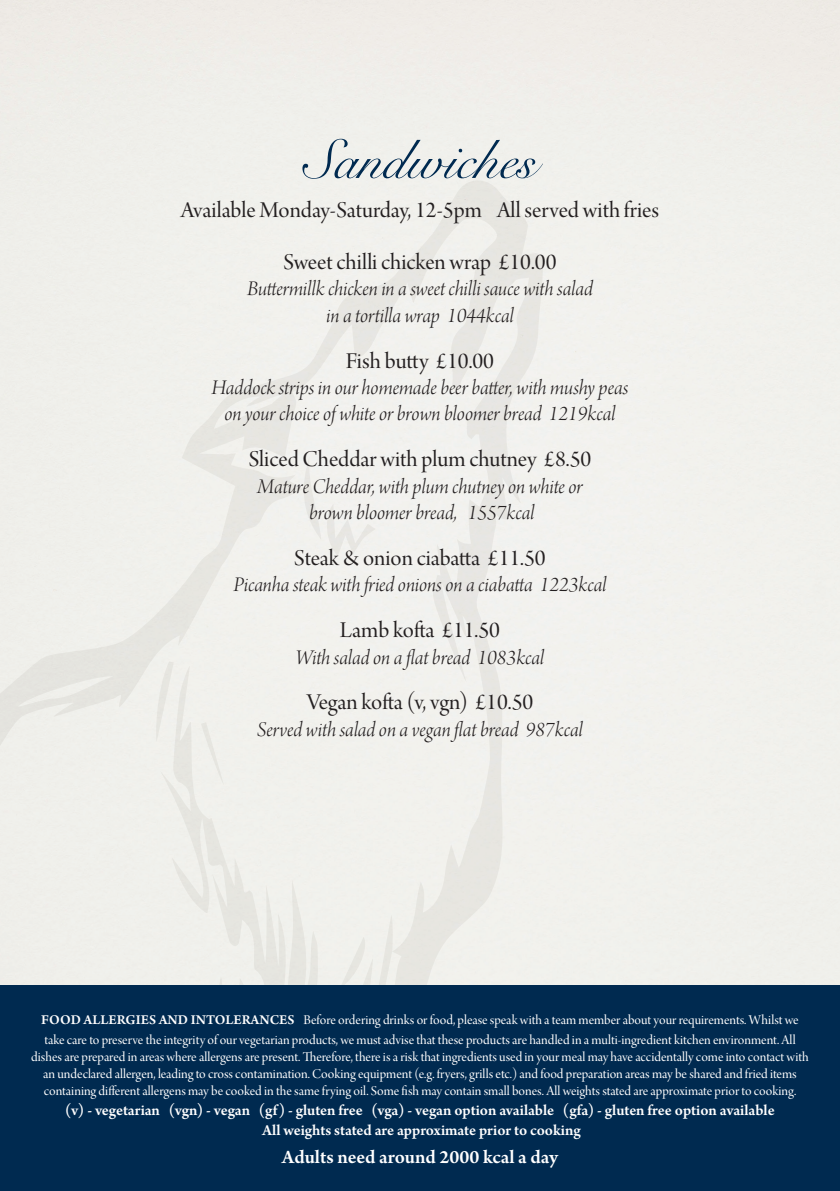
<style>
.page{position:relative;width:840px;height:1191px;background:#fff}
.page>*{position:absolute;margin:0;border:0;box-sizing:border-box;transform-origin:0 0}
.t1{font:55px "Snell Roundhand";color:#002a50}
.t2{font:24px/51.4px "Arno Pro Display";color:#231f20;text-align:center}
.t3{font:22px/26.4px "Arno Pro Light Italic Display";letter-spacing:-.005em;color:#231f20;text-align:center}
.t4{font:600 20px "Arno Pro";letter-spacing:-.005em;color:#fff}
.t5{font:600 16px/20px "Arno Pro";letter-spacing:-.005em;color:#fff;text-align:center}
.t6{font:14.2px/17px "Arno Pro Display";color:#fff}
.s1{font-family:"Arno Pro";font-weight:600}
</style>
<div class="page">
<svg style="left:0;top:178px;width:543px;height:807px;background:#efeeea"></svg>
<svg style="left:300px;top:455px;width:75px;height:101px"></svg>
<svg style="left:155px;top:661px;width:19px;height:80px;background:#edede8"></svg>
<svg style="left:339px;top:937px;width:30px;height:48px"></svg>
<svg style="left:201px;top:722px;width:23px;height:63px"></svg>
<div style="left:0;top:985px;width:839px;height:206px;background:#002a50"></div>
<h1 class="t1" style="left:304px;top:116px;width:233px">Sandwiches</h1>
<h2 class="t2" style="left:181px;top:186px;width:479px">Available Monday-Saturday, 12-5pm All served with fries<br>Sweet chilli chicken wrap £10.00</h2>
<h3 class="t3" style="left:247px;top:277px;width:347px">Buttermillk chicken in a sweet chilli sauce with salad in a tortilla wrap 1044kcal</h3>
<h2 class="t2" style="left:346px;top:336px;width:149px">Fish butty £10.00</h2>
<h3 class="t3" style="left:211px;top:376px;width:418px">Haddock strips in our homemade beer batter, with mushy peas on your choice of white or brown bloomer bread 1219kcal</h3>
<h2 class="t2" style="left:248px;top:435px;width:344px">Sliced Cheddar with plum chutney £8.50</h2>
<h3 class="t3" style="left:257px;top:474px;width:327px">Mature Cheddar, with plum chutney on white or brown bloomer bread, 1557kcal</h3>
<h2 class="t2" style="left:294px;top:533px;width:253px">Steak &amp; onion ciabatta £11.50</h2>
<h3 class="t3" style="left:233px;top:573px;width:374px">Picanha steak with fried onions on a ciabatta 1223kcal</h3>
<h2 class="t2" style="left:340px;top:606px;width:161px">Lamb kofta £11.50</h2>
<h3 class="t3" style="left:295px;top:645px;width:250px">With salad on a flat bread 1083kcal</h3>
<h2 class="t2" style="left:306px;top:678px;width:228px">Vegan kofta (v, vgn) £10.50</h2>
<h3 class="t3" style="left:257px;top:717px;width:327px">Served with salad on a vegan flat bread 987kcal</h3>
<p class="t6" style="left:41px;top:1010px;width:758px;line-height:20px"><span class="s1">FOOD ALLERGIES AND INTOLERANCES</span> Before ordering drinks or food, please speak with a team member about your requirements. Whilst we take care to preserve the integrity of our vegetarian products, we must advise that these products are handled in a multi-ingredient kitchen environment. All</p>
<p class="t6" style="left:31px;top:1048px;width:778px;text-align:center">dishes are prepared in areas where allergens are present. Therefore, there is a risk that ingredients used in your meal may have accidentally come into contact with an undeclared allergen, leading to cross contamination. Cooking equipment (e.g. fryers, grills etc.) and food preparation areas may be shared and fried items containing different allergens may be cooked in the same frying oil. Some fish may contain small bones. All weights stated are approximate prior to cooking.</p>
<p class="t5" style="left:65px;top:1100px;width:710px">(v) - vegetarian (vgn) - vegan (gf) - gluten free (vga) - vegan option available (gfa) - gluten free option available<br>All weights stated are approximate prior to cooking</p>
<h3 class="t4" style="left:282px;top:1145px;width:277px">Adults need around 2000 kcal a day</h3>
</div>
